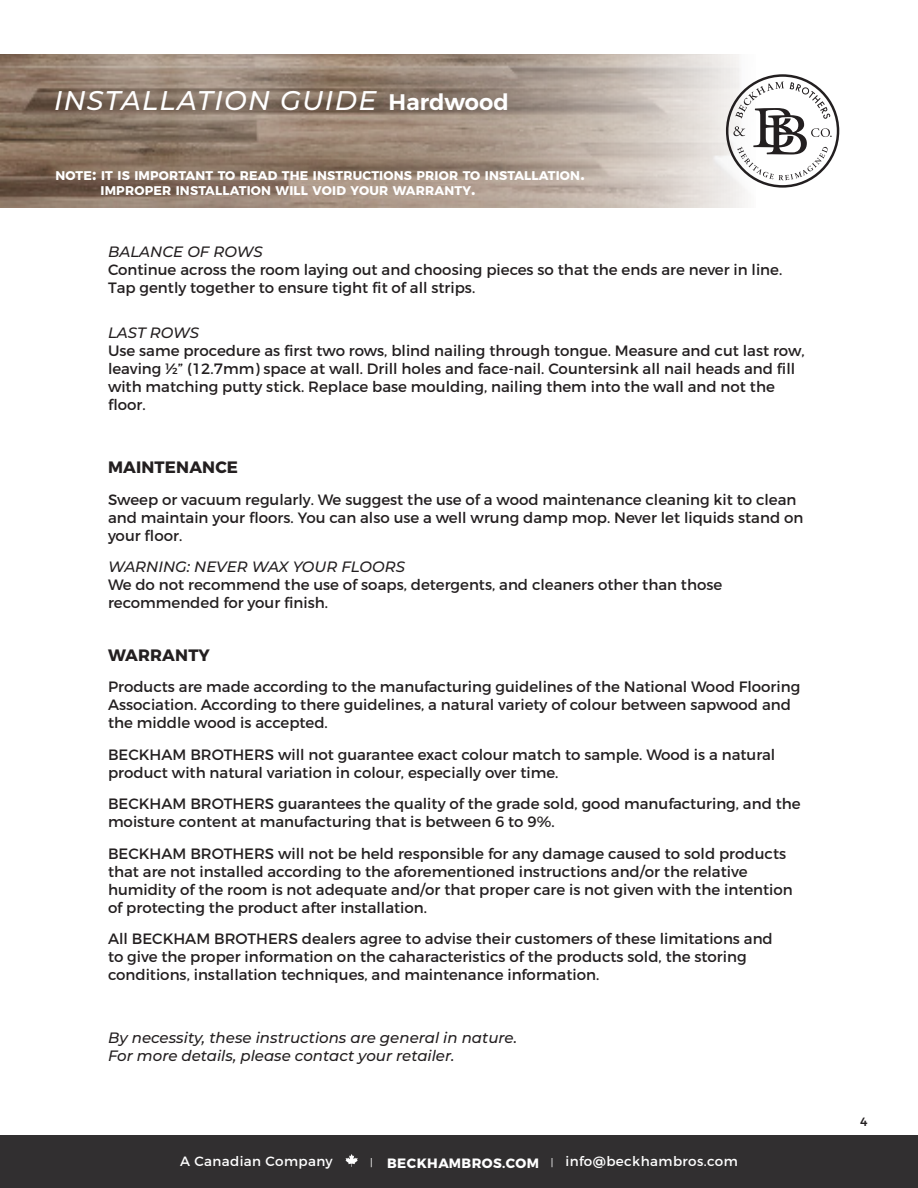
<style>
.page{position:relative;width:918px;height:1188px;background:#fff}
.page>*{position:absolute;margin:0;border:0;box-sizing:border-box;transform-origin:0 0}
.t1{font:italic 500 27px "Montserrat";letter-spacing:.05em;color:#fff}
.t2{font:700 16.5px "Montserrat";letter-spacing:.01em;color:#231f20}
.t3{font:15px/18px "Montserrat";color:#231f20}
.t4{font:italic 500 15px/18px "Montserrat";letter-spacing:-.01em;color:#231f20}
.t5{font:13.5px "Montserrat";letter-spacing:.03em;color:#fff}
.t6{font:700 12.6px/15px "Montserrat";letter-spacing:.015em;color:#fff}
.t7{font:500 12px "Montserrat";color:#231f20}
.s1{font-weight:600;font-style:normal;font-size:22.5px}
.s2{font-size:18px}
.s3{font-weight:500;font-style:italic}
.s4{font-family:"Avenir";font-size:12px}
.s5{font-weight:700}
</style>
<div class="page">
<div style="left:0;top:1135px;width:918px;height:53px;background:#312f30"></div>
<svg style="left:345px;top:1154px;width:13px;height:13px"></svg>
<img style="left:0;top:54px;width:745px;height:154px">
<svg style="left:726px;top:74px;width:113px;height:114px"></svg>
<p class="t1" style="left:54px;top:81px;width:456px">INSTALLATION GUIDE <span class="s1">Hardwood</span></p>
<p class="t6" style="left:100px;top:168px;width:486px;text-indent:-45px">NOTE<span class="s2">:</span> IT IS IMPORTANT TO READ THE INSTRUCTIONS PRIOR TO INSTALLATION<span class="s2">.<br></span>IMPROPER INSTALLATION WILL VOID YOUR WARRANTY<span class="s2">.</span></p>
<p class="t3" style="left:108px;top:243px;width:676px"><span class="s3">BALANCE OF ROWS<br></span>Continue across the room laying out and choosing pieces so that the ends are never in line.<br>Tap gently together to ensure tight fit of all strips.</p>
<p class="t3" style="left:108px;top:324px;width:698px"><span class="s3">LAST ROWS<br></span>Use same procedure as first two rows, blind nailing through tongue. Measure and cut last row, leaving 1/2” (12.7mm) space at wall. Drill holes and face-nail. Countersink all nail heads and fill with matching putty stick. Replace base moulding, nailing them into the wall and not the floor.</p>
<p class="t2" style="left:108px;top:457px;width:132px">MAINTENANCE</p>
<p class="t3" style="left:108px;top:490px;width:697px">Sweep or vacuum regularly. We suggest the use of a wood maintenance cleaning kit to clean and maintain your floors. You can also use a well wrung damp mop. Never let liquids stand on your floor.</p>
<p class="t3" style="left:108px;top:558px;width:616px"><span class="s3">WARNING: NEVER WAX YOUR FLOORS<br></span>We do not recommend the use of soaps, detergents, and cleaners other than those recommended for your finish.</p>
<p class="t2" style="left:108px;top:645px;width:103px">WARRANTY</p>
<p class="t3" style="left:108px;top:678px;width:694px">Products are made according to the manufacturing guidelines of the National Wood Flooring<br>Association. According to there guidelines, a natural variety of colour between sapwood and the middle wood is accepted.</p>
<p class="t3" style="left:108px;top:745px;width:669px">BECKHAM BROTHERS will not guarantee exact colour match to sample. Wood is a natural product with natural variation in colour, especially over time.</p>
<p class="t3" style="left:108px;top:795px;width:694px">BECKHAM BROTHERS guarantees the quality of the grade sold, good manufacturing, and the moisture content at manufacturing that is between 6 to 9%.</p>
<p class="t3" style="left:108px;top:844px;width:686px">BECKHAM BROTHERS will not be held responsible for any damage caused to sold products that are not installed according to the aforementioned instructions and/or the relative humidity of the room is not adequate and/or that proper care is not given with the intention of protecting the product after installation.</p>
<p class="t3" style="left:108px;top:930px;width:666px">All BECKHAM BROTHERS dealers agree to advise their customers of these limitations and to give the proper information on the caharacteristics of the products sold, the storing conditions, installation techniques, and maintenance information.</p>
<p class="t4" style="left:108px;top:1028px;width:411px">By necessity, these instructions are general in nature.<br>For more details, please contact your retailer.</p>
<p class="t5" style="left:180px;top:1153px;width:154px">A Canadian Company</p>
<p class="t5" style="left:370px;top:1153px;width:369px"><span class="s4">|</span> <span class="s5">BECKHAMBROS.COM</span> <span class="s4">|</span> info@beckhambros.com</p>
<p class="t7" style="left:860px;top:1115px;width:9px">4</p>
</div>
